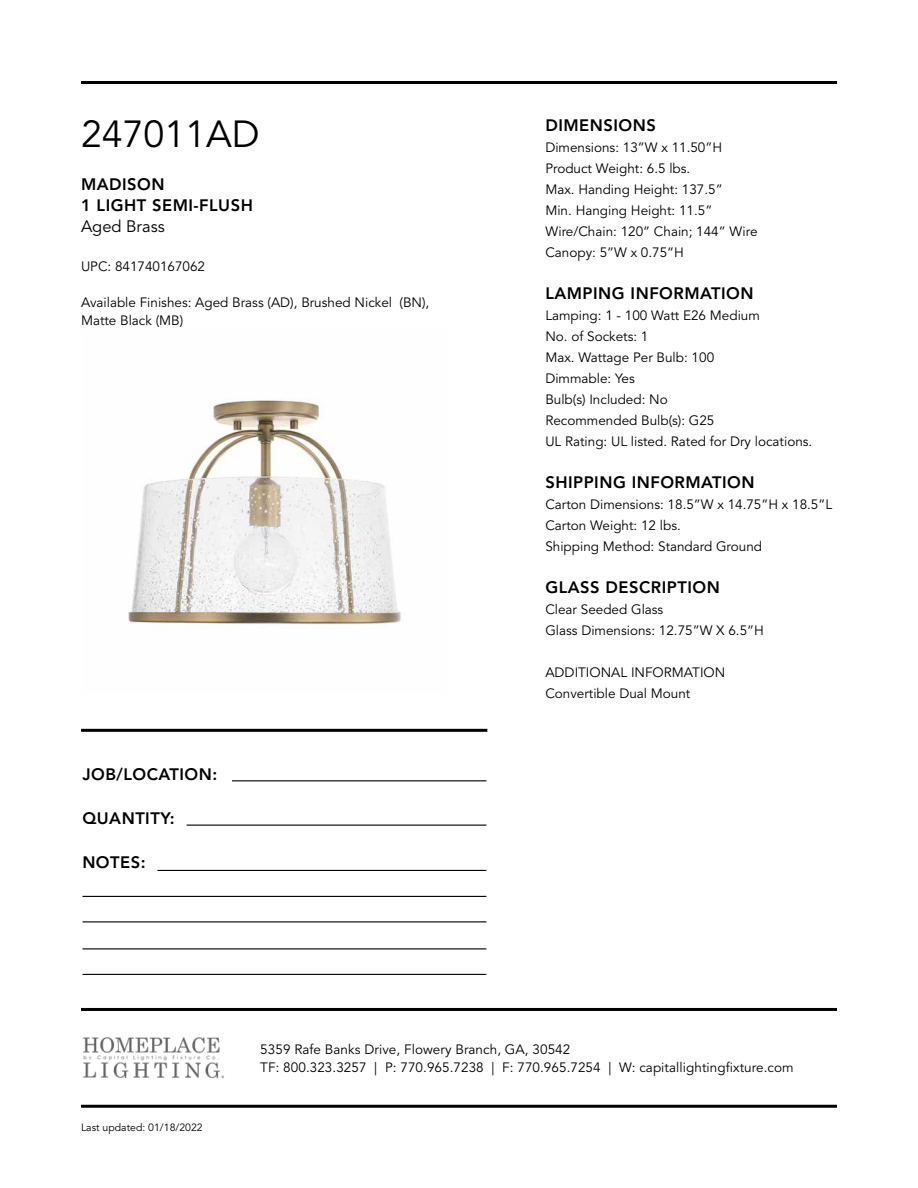
<style>
.page{position:relative;width:918px;height:1188px;background:#fff}
.page>*{position:absolute;margin:0;border:0;box-sizing:border-box;transform-origin:0 0}
.t1{font:37.5px "Avenir LT Std";color:#000}
.t2{font:800 16.5px/21px "Avenir LT Std";letter-spacing:.03em;color:#000}
.t3{font:16.5px "Avenir LT Std";color:#000}
.t4{font:13.5px/21px "Avenir LT Std";color:#000}
.t5{font:10.5px "Avenir LT Std";color:#000}
</style>
<div class="page">
<hr style="left:81px;top:729px;width:406px;height:3px;background:#000">
<hr style="left:232px;top:780px;width:254px;height:1px;background:#000">
<hr style="left:187px;top:825px;width:299px;height:1px;background:#000">
<hr style="left:157px;top:870px;width:329px;height:1px;background:#000">
<hr style="left:82px;top:896px;width:404px;height:1px;background:#000">
<hr style="left:82px;top:921px;width:404px;height:1px;background:#000">
<hr style="left:82px;top:948px;width:404px;height:1px;background:#000">
<hr style="left:82px;top:974px;width:404px;height:1px;background:#000">
<img style="left:128px;top:398px;width:273px;height:227px">
<hr style="left:81px;top:1008px;width:756px;height:3px;background:#000">
<hr style="left:81px;top:1105px;width:756px;height:3px;background:#000">
<img style="left:83px;top:1037px;width:141px;height:42px">
<hr style="left:81px;top:81px;width:756px;height:3px;background:#000">
<h1 class="t1" style="left:81px;top:112px;width:180px">247011AD</h1>
<p class="t2" style="left:81px;top:174px;width:173px">MADISON<br>1 LIGHT SEMI-FLUSH</p>
<p class="t3" style="left:81px;top:217px;width:85px">Aged Brass</p>
<p class="t4" style="left:81px;top:256px;width:126px">UPC: 841740167062</p>
<p class="t4" style="left:81px;top:294px;width:350px;line-height:18px">Available Finishes: Aged Brass (AD), Brushed Nickel (BN),<br>Matte Black (MB)</p>
<p class="t2" style="left:82px;top:763px;width:136px">JOB/LOCATION:</p>
<p class="t2" style="left:82px;top:808px;width:94px">QUANTITY:</p>
<p class="t2" style="left:82px;top:852px;width:65px">NOTES:</p>
<p class="t2" style="left:545px;top:115px;width:112px">DIMENSIONS</p>
<p class="t4" style="left:545px;top:137px;width:214px">Dimensions: 13”W x 11.50”H<br>Product Weight: 6.5 lbs.<br>Max. Handing Height: 137.5”<br>Min. Hanging Height: 11.5”<br>Wire/Chain: 120” Chain; 144” Wire<br>Canopy: 5”W x 0.75”H</p>
<p class="t2" style="left:545px;top:283px;width:210px">LAMPING INFORMATION</p>
<p class="t4" style="left:545px;top:305px;width:268px">Lamping: 1 - 100 Watt E26 Medium<br>No. of Sockets: 1<br>Max. Wattage Per Bulb: 100<br>Dimmable: Yes<br>Bulb(s) Included: No<br>Recommended Bulb(s): G25<br>UL Rating: UL listed. Rated for Dry locations.</p>
<p class="t2" style="left:545px;top:472px;width:211px">SHIPPING INFORMATION</p>
<p class="t4" style="left:545px;top:494px;width:288px">Carton Dimensions: 18.5”W x 14.75”H x 18.5”L<br>Carton Weight: 12 lbs.<br>Shipping Method: Standard Ground</p>
<p class="t2" style="left:545px;top:577px;width:176px">GLASS DESCRIPTION</p>
<p class="t4" style="left:545px;top:599px;width:220px">Clear Seeded Glass<br>Glass Dimensions: 12.75”W X 6.5”H</p>
<p class="t4" style="left:545px;top:662px;width:181px">ADDITIONAL INFORMATION<br>Convertible Dual Mount</p>
<p class="t5" style="left:81px;top:1121px;width:123px">Last updated: 01/18/2022</p>
<p class="t4" style="left:260px;top:1040px;width:535px;line-height:18px">5359 Rafe Banks Drive, Flowery Branch, GA, 30542<br>TF: 800.323.3257 | P: 770.965.7238 | F: 770.965.7254 | W: capitallightingfixture.com</p>
</div>
